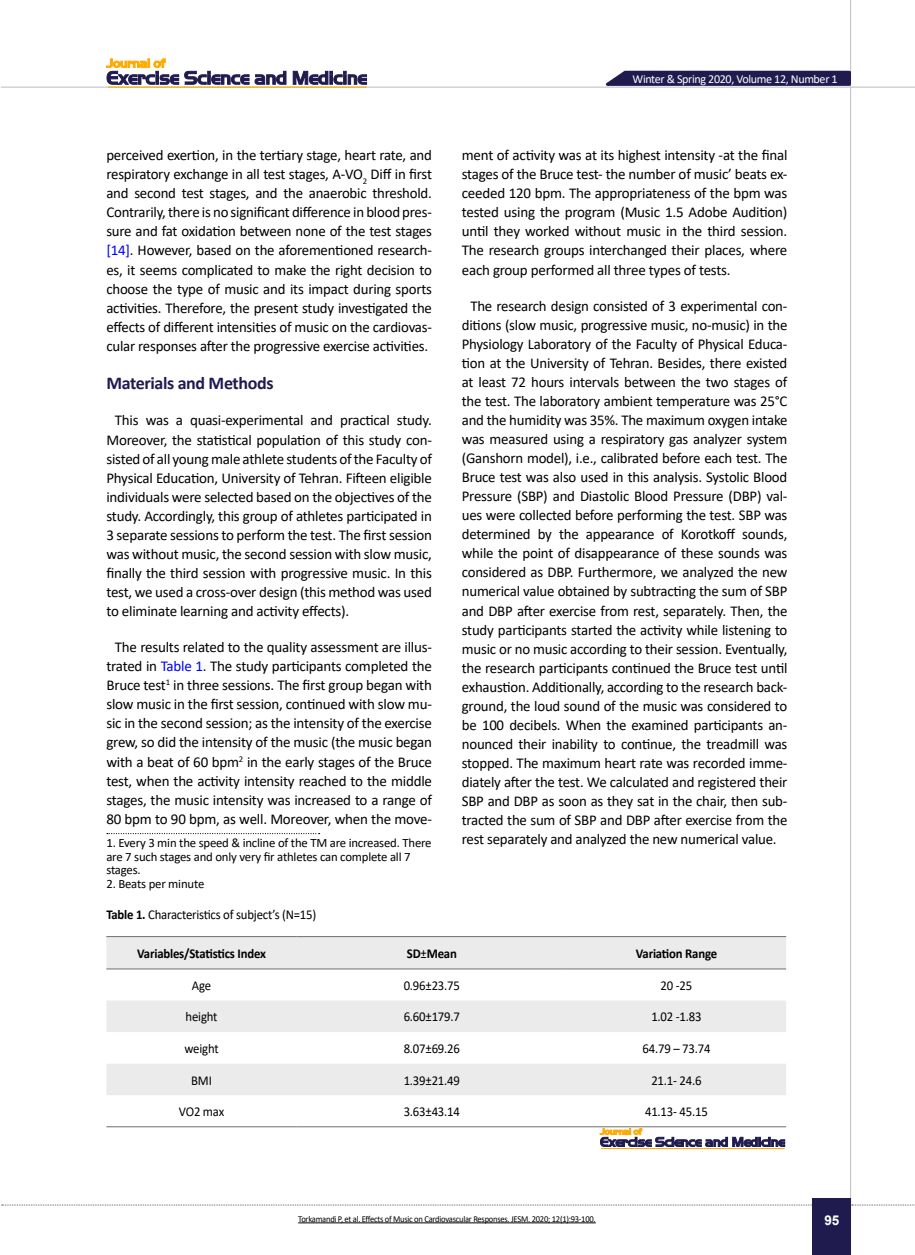
<style>
.page{position:relative;width:915px;height:1255px;background:#fff}
.page>*{position:absolute;margin:0;border:0;box-sizing:border-box;transform-origin:0 0}
.t1{font:700 18px "Calibri";letter-spacing:-.02em;color:#201b4f}
.t2{font:15px/19px "Calibri";letter-spacing:-.015em;color:#000;text-align:justify}
.t3{font:13.5px "Calibri";letter-spacing:-.015em;color:#000;scale:.94 1}
.t4{font:700 13.5px "Calibri";letter-spacing:-.015em;color:#000;scale:.94 1}
.t5{font:700 13.5px "Arial";color:#fff}
.t6{font:12.75px/13.5px "Calibri";letter-spacing:-.015em;color:#000}
.t7{font:12.15px "Calibri";letter-spacing:-.03em;color:#fff}
.t8{font:9px "Calibri";letter-spacing:-.03em;color:#000;scale:.95 1}
.s1{color:#00f}
.s2{font-weight:700}
.s3{font-weight:400}
</style>
<div class="page">
<hr style="left:849px;top:0;width:1px;height:1254px;background:#c2c4c6">
<hr style="left:1px;top:87px;width:913px;height:1px;background:#c2c4c6">
<svg style="left:2px;top:1204px;width:810px;height:1px"></svg>
<svg style="left:851px;top:1204px;width:64px;height:1px"></svg>
<svg style="left:597px;top:69px;width:255px;height:18px;background:#4e4a73"></svg>
<div style="left:812px;top:1198px;width:38px;height:56px;background:#201b4f"></div>
<svg style="left:106px;top:59px;width:260px;height:25px"></svg>
<hr style="left:108px;top:87px;width:258px;height:1px;background:#fa0">
<svg style="left:107px;top:833px;width:212px;height:1px"></svg>
<svg style="left:106px;top:937px;width:679px;height:158px;fill:#ebebec"></svg>
<hr style="left:566px;top:936px;width:219px;height:1px;background:#6d6e71">
<hr style="left:297px;top:936px;width:269px;height:1px;background:#6d6e71">
<hr style="left:106px;top:936px;width:191px;height:1px;background:#6d6e71">
<hr style="left:566px;top:968px;width:219px;height:1px;background:#6d6e71">
<hr style="left:297px;top:968px;width:269px;height:1px;background:#6d6e71">
<hr style="left:106px;top:968px;width:191px;height:1px;background:#6d6e71">
<hr style="left:566px;top:1126px;width:219px;height:1px;background:#6d6e71">
<hr style="left:297px;top:1126px;width:269px;height:1px;background:#6d6e71">
<hr style="left:106px;top:1126px;width:191px;height:1px;background:#6d6e71">
<svg style="left:599px;top:1128px;width:185px;height:18px"></svg>
<hr style="left:601px;top:1148px;width:183px;height:1px;background:#fa0">
<hr style="left:298px;top:1222px;width:297px;height:1px;background:#000">
<p class="t2" style="left:106px;top:145px;width:327px">perceived exertion, in the tertiary stage, heart rate, and respiratory exchange in all test stages, A-VO<sub>2</sub> Diff in first and second test stages, and the anaerobic threshold.<br>Contrarily, there is no significant difference in blood pres&shy;sure and fat oxidation between none of the test stages <span class="s1">[14]</span>. However, based on the aforementioned research&shy;es, it seems complicated to make the right decision to choose the type of music and its impact during sports activities. Therefore, the present study investigated the effects of different intensities of music on the cardiovas&shy;cular responses after the progressive exercise activities.</p>
<p class="t1" style="left:106px;top:370px;width:169px">Materials and Methods</p>
<p class="t2" style="left:106px;top:410px;width:327px;text-indent:9px">This was a quasi-experimental and practical study.<br>Moreover, the statistical population of this study con&shy;sisted of all young male athlete students of the Faculty of Physical Education, University of Tehran. Fifteen eligible individuals were selected based on the objectives of the study. Accordingly, this group of athletes participated in 3 separate sessions to perform the test. The first session was without music, the second session with slow music, finally the third session with progressive music. In this test, we used a cross-over design (this method was used to eliminate learning and activity effects).</p>
<p class="t2" style="left:106px;top:637px;width:327px;text-align:center">The results related to the quality assessment are illus&shy;trated in <span class="s1">Table 1</span>. The study participants completed the Bruce test<sup>1</sup> in three sessions. The first group began with slow music in the first session, continued with slow mu&shy;sic in the second session; as the intensity of the exercise grew, so did the intensity of the music (the music began with a beat of 60 bpm<sup>2</sup> in the early stages of the Bruce test, when the activity intensity reached to the middle stages, the music intensity was increased to a range of 80 bpm to 90 bpm, as well. Moreover, when the move-</p>
<p class="t6" style="left:106px;top:835px;width:326px">1. Every 3 min the speed &amp; incline of the TM are increased. There are 7 such stages and only very fir athletes can complete all 7 stages.</p>
<p class="t6" style="left:106px;top:876px;width:99px">2. Beats per minute</p>
<p class="t7" style="left:632px;top:70px;width:206px">Winter &amp; Spring 2020, Volume 12, Number 1</p>
<p class="t2" style="left:461px;top:145px;width:327px">ment of activity was at its highest intensity -at the final stages of the Bruce test- the number of music’ beats ex&shy;ceeded 120 bpm. The appropriateness of the bpm was tested using the program (Music 1.5 Adobe Audition) until they worked without music in the third session.<br>The research groups interchanged their places, where each group performed all three types of tests.</p>
<p class="t2" style="left:461px;top:296px;width:327px;text-indent:9px">The research design consisted of 3 experimental con&shy;ditions (slow music, progressive music, no-music) in the Physiology Laboratory of the Faculty of Physical Educa&shy;tion at the University of Tehran. Besides, there existed at least 72 hours intervals between the two stages of the test. The laboratory ambient temperature was 25°C and the humidity was 35%. The maximum oxygen intake was measured using a respiratory gas analyzer system (Ganshorn model), i.e., calibrated before each test. The Bruce test was also used in this analysis. Systolic Blood Pressure (SBP) and Diastolic Blood Pressure (DBP) val&shy;ues were collected before performing the test. SBP was determined by the appearance of Korotkoff sounds, while the point of disappearance of these sounds was considered as DBP. Furthermore, we analyzed the new numerical value obtained by subtracting the sum of SBP and DBP after exercise from rest, separately. Then, the study participants started the activity while listening to music or no music according to their session. Eventually, the research participants continued the Bruce test until exhaustion. Additionally, according to the research back&shy;ground, the loud sound of the music was considered to be 100 decibels. When the examined participants an&shy;nounced their inability to continue, the treadmill was stopped. The maximum heart rate was recorded imme&shy;diately after the test. We calculated and registered their SBP and DBP as soon as they sat in the chair, then sub&shy;tracted the sum of SBP and DBP after exercise from the rest separately and analyzed the new numerical value.</p>
<p class="t3" style="left:106px;top:905px;width:225px"><span class="s2">Table 1.</span> Characteristics of subject’s (N=15)</p>
<p class="t4" style="left:137px;top:943px;width:138px">Variables/Statistics Index</p>
<p class="t4" style="left:406px;top:943px;width:55px">SD<span class="s3">±</span>Mean</p>
<p class="t4" style="left:635px;top:943px;width:88px">Variation Range</p>
<p class="t3" style="left:192px;top:976px;width:22px">Age</p>
<p class="t3" style="left:403px;top:976px;width:61px">0.96±23.75</p>
<p class="t3" style="left:660px;top:976px;width:35px">20 -25</p>
<p class="t3" style="left:185px;top:1007px;width:35px">height</p>
<p class="t3" style="left:403px;top:1007px;width:61px">6.60±179.7</p>
<p class="t3" style="left:651px;top:1007px;width:55px">1.02 -1.83</p>
<p class="t3" style="left:184px;top:1039px;width:38px">weight</p>
<p class="t3" style="left:403px;top:1039px;width:61px">8.07±69.26</p>
<p class="t3" style="left:642px;top:1039px;width:74px">64.79 – 73.74</p>
<p class="t3" style="left:191px;top:1070px;width:23px">BMI</p>
<p class="t3" style="left:403px;top:1070px;width:61px">1.39±21.49</p>
<p class="t3" style="left:651px;top:1070px;width:55px">21.1- 24.6</p>
<p class="t3" style="left:179px;top:1101px;width:50px">VO2 max</p>
<p class="t3" style="left:403px;top:1101px;width:61px">3.63±43.14</p>
<p class="t3" style="left:645px;top:1101px;width:68px">41.13- 45.15</p>
<p class="t8" style="left:298px;top:1212px;width:314px">Torkamandi P, et al. Effects of Music on Cardiovascular Responses. JESM. 2020; 12(1):93-100.</p>
<p class="t5" style="left:824px;top:1210px;width:17px">95</p>
</div>
